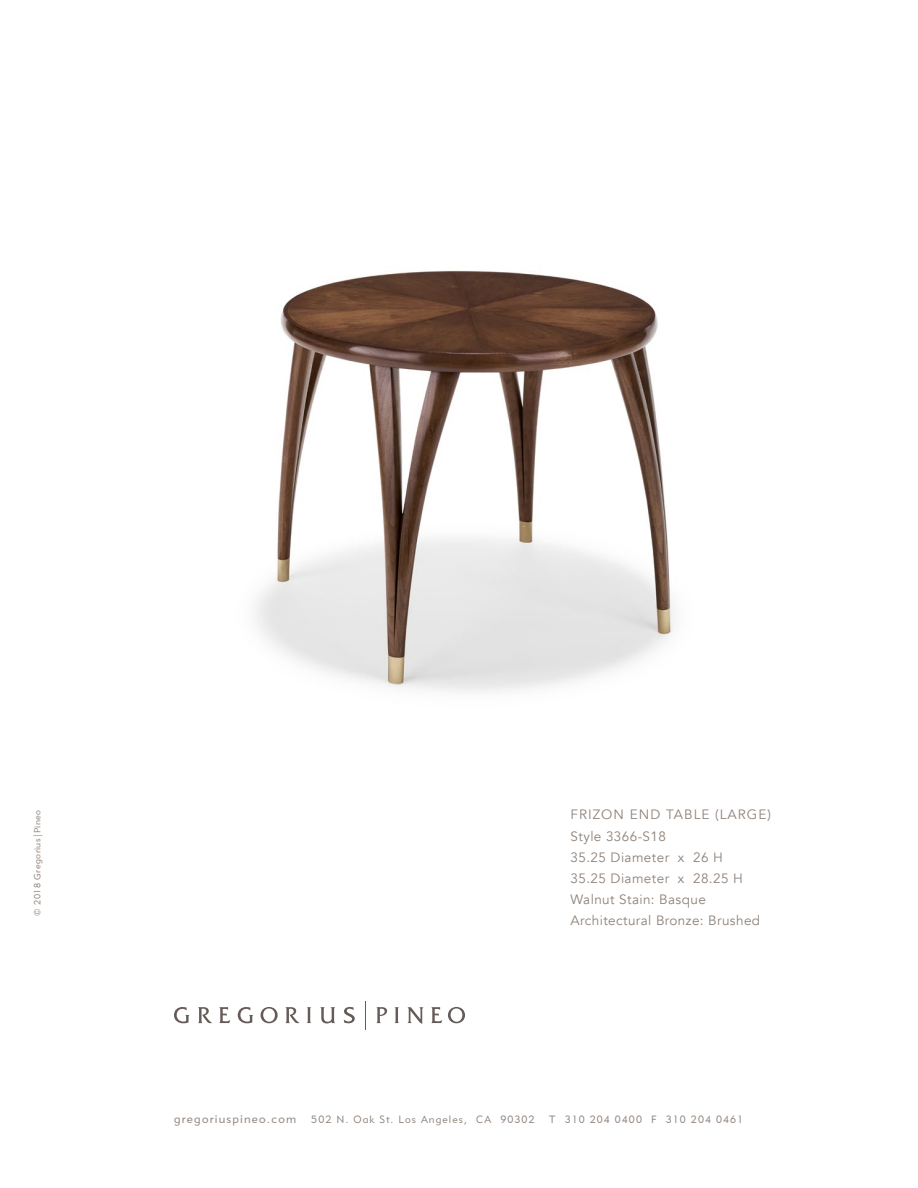
<style>
.page{position:relative;width:918px;height:1188px;background:#fff}
.page>*{position:absolute;margin:0;border:0;box-sizing:border-box;transform-origin:0 0}
.t1{font:13.5px "Avenir";letter-spacing:.03em;color:#8f8279}
.t2{font:13.5px "Avenir";letter-spacing:.075em;color:#8f8279}
.t3{font:12px "Geometric 415 BT Lite A";letter-spacing:.1em;color:#8f8279}
.t4{font:10.5px "Geometric 415 BT Lite A";letter-spacing:.1em;color:#8f8279}
.t5{font:9px "Geometric 415 BT Lite A";letter-spacing:.05em;color:#8f8279}
</style>
<div class="page">
<svg style="left:174px;top:1007px;width:15px;height:16px"></svg>
<svg style="left:238px;top:1007px;width:15px;height:16px"></svg>
<svg style="left:261px;top:1007px;width:17px;height:16px"></svg>
<svg style="left:448px;top:1007px;width:17px;height:16px"></svg>
<svg style="left:307px;top:1007px;width:4px;height:16px"></svg>
<svg style="left:395px;top:1007px;width:4px;height:16px"></svg>
<svg style="left:344px;top:1007px;width:11px;height:16px"></svg>
<svg style="left:198px;top:1007px;width:14px;height:16px"></svg>
<svg style="left:285px;top:1007px;width:15px;height:16px"></svg>
<svg style="left:376px;top:1007px;width:11px;height:16px"></svg>
<svg style="left:219px;top:1007px;width:11px;height:16px"></svg>
<svg style="left:431px;top:1007px;width:11px;height:16px"></svg>
<svg style="left:320px;top:1007px;width:15px;height:16px"></svg>
<svg style="left:407px;top:1007px;width:16px;height:17px"></svg>
<svg style="left:365px;top:1001px;width:1px;height:28px"></svg>
<img style="left:255px;top:270px;width:420px;height:422px">
<p class="t5" style="left:32px;top:916px;width:107px;rotate:-90deg">© 2018 Gregorius|Pineo</p>
<p class="t2" style="left:571px;top:806px;width:202px">FRIZON END TABLE (LARGE)</p>
<p class="t1" style="left:571px;top:828px;width:97px">Style 3366-S18</p>
<p class="t1" style="left:571px;top:849px;width:154px">35.25 Diameter x 26 H</p>
<p class="t1" style="left:571px;top:870px;width:174px">35.25 Diameter x 28.25 H</p>
<p class="t1" style="left:571px;top:891px;width:137px">Walnut Stain: Basque</p>
<p class="t1" style="left:571px;top:912px;width:191px">Architectural Bronze: Brushed</p>
<p class="t3" style="left:174px;top:1112px;width:124px">gregoriuspineo.com</p>
<p class="t4" style="left:311px;top:1113px;width:433px">502 N. Oak St. Los Angeles, CA 90302 T 310 204 0400 F 310 204 0461</p>
</div>
